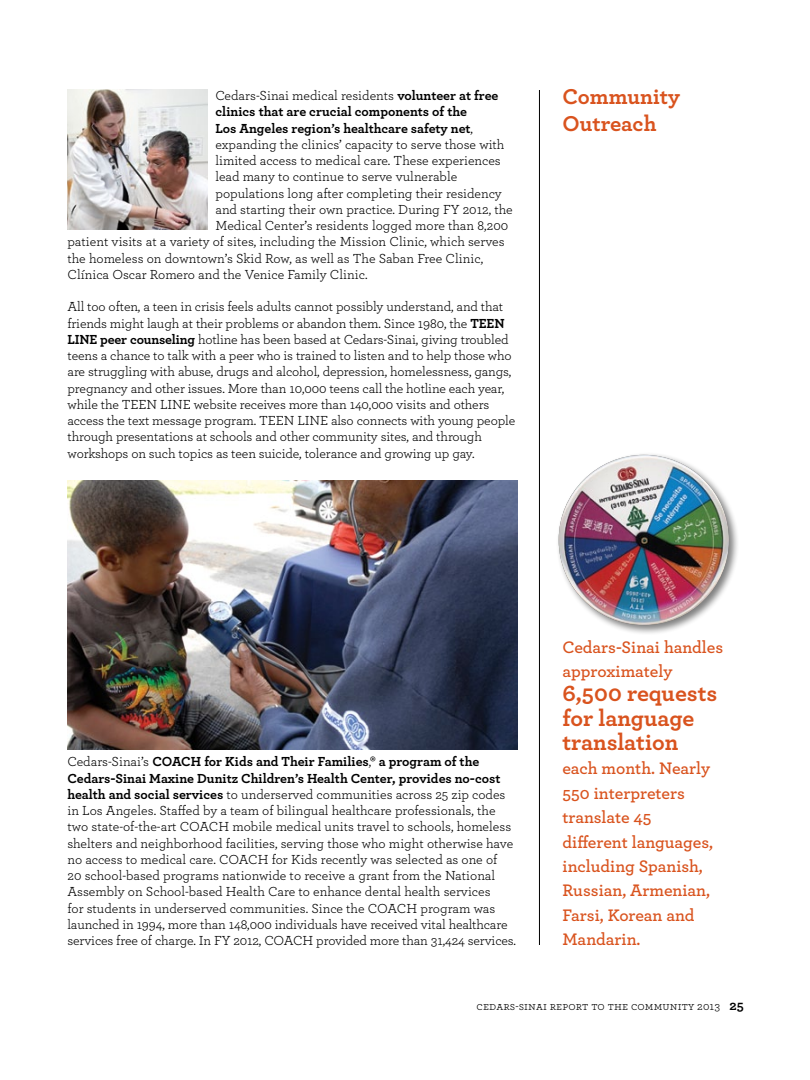
<style>
.page{position:relative;width:810px;height:1080px;background:#fff}
.page>*{position:absolute;margin:0;border:0;box-sizing:border-box;transform-origin:0 0}
.t1{font:700 23.75px/24.4px "Archer";color:#d9531e}
.t2{font:700 22.5px/26.2px "Archer";color:#d9531e}
.t3{font:600 17.5px/24.4px "Archer";color:#d9531e}
.t4{font:13.75px/16.2px "Archer";letter-spacing:-.01em;color:#000}
.t5{font:700 13.75px "Archer";color:#000}
.t6{font:11.88px "Archer";letter-spacing:.01em;color:#000}
.s1{font-weight:700}
.s2{font-weight:400}
.s3{font-weight:700;font-size:13.75px}
</style>
<div class="page">
<hr style="left:539px;top:90px;width:1px;height:855px;background:#000">
<img style="left:68px;top:90px;width:140px;height:140px">
<img style="left:68px;top:481px;width:450px;height:269px">
<div style="left:556px;top:452px;width:184px;height:184px;background:#000;opacity:.5"></div>
<div style="left:559px;top:455px;width:170px;height:170px;background:#000;opacity:.5"></div>
<img style="left:559px;top:455px;width:170px;height:170px;border-radius:85px">
<p class="t4" style="left:215px;top:87px;width:285px">Cedars-Sinai medical residents <span class="s1">volunteer at free</span></p>
<p class="t5" style="left:215px;top:101px;width:253px">clinics that are crucial components of the</p>
<p class="t5" style="left:215px;top:117px;width:259px">Los Angeles region’s healthcare safety net<span class="s2">,</span></p>
<p class="t4" style="left:215px;top:135px;width:291px">expanding the clinics’ capacity to serve those with</p>
<p class="t4" style="left:215px;top:152px;width:287px">limited access to medical care. These experiences</p>
<p class="t4" style="left:215px;top:168px;width:243px">lead many to continue to serve vulnerable</p>
<p class="t4" style="left:215px;top:184px;width:288px">populations long after completing their residency</p>
<p class="t4" style="left:215px;top:200px;width:299px">and starting their own practice. During FY 2012, the</p>
<p class="t4" style="left:215px;top:217px;width:294px">Medical Center’s residents logged more than 8,200</p>
<p class="t4" style="left:68px;top:233px;width:439px">patient visits at a variety of sites, including the Mission Clinic, which serves</p>
<p class="t4" style="left:68px;top:249px;width:417px">the homeless on downtown’s Skid Row, as well as The Saban Free Clinic,</p>
<p class="t4" style="left:68px;top:265px;width:302px">Clínica Oscar Romero and the Venice Family Clinic.</p>
<p class="t4" style="left:68px;top:298px;width:449px">All too often, a teen in crisis feels adults cannot possibly understand, and that friends might laugh at their problems or abandon them. Since 1980, the <span class="s1">TEEN LINE peer counseling</span> hotline has been based at Cedars-Sinai, giving troubled teens a chance to talk with a peer who is trained to listen and to help those who are struggling with abuse, drugs and alcohol, depression, homelessness, gangs, pregnancy and other issues. More than 10,000 teens call the hotline each year, while the TEEN LINE website receives more than 140,000 visits and others access the text message program. TEEN LINE also connects with young people through presentations at schools and other community sites, and through workshops on such topics as teen suicide, tolerance and growing up gay.</p>
<h2 class="t2" style="left:562px;top:82px;width:119px">Community<br>Outreach</h2>
<p class="t4" style="left:68px;top:753px;width:450px">Cedars-Sinai’s <span class="s1">COACH for Kids and Their Families</span>,<span class="s1">® a program of the Cedars-Sinai Maxine Dunitz Children’s Health Center, provides no-cost health and social services</span> to underserved communities across 25 zip codes in Los Angeles. Staffed by a team of bilingual healthcare professionals, the two state-of-the-art COACH mobile medical units travel to schools, homeless shelters and neighborhood facilities, serving those who might otherwise have no access to medical care. COACH for Kids recently was selected as one of<br>20 school-based programs nationwide to receive a grant from the National Assembly on School-based Health Care to enhance dental health services<br>for students in underserved communities. Since the COACH program was launched in 1994, more than 148,000 individuals have received vital healthcare services free of charge. In FY 2012, COACH provided more than 31,424 services.</p>
<p class="t3" style="left:562px;top:634px;width:162px">Cedars-Sinai handles approximately</p>
<h1 class="t1" style="left:562px;top:680px;width:156px">6,500 requests for language translation</h1>
<p class="t3" style="left:562px;top:755px;width:152px">each month. Nearly<br>550 interpreters translate 45 different languages, including Spanish,<br>Russian, Armenian,<br>Farsi, Korean and<br>Mandarin.</p>
<p class="t6" style="left:477px;top:998px;width:269px">CEDARS-SINAI REPORT TO THE COMMUNITY 2013 <span class="s3">25</span></p>
</div>
